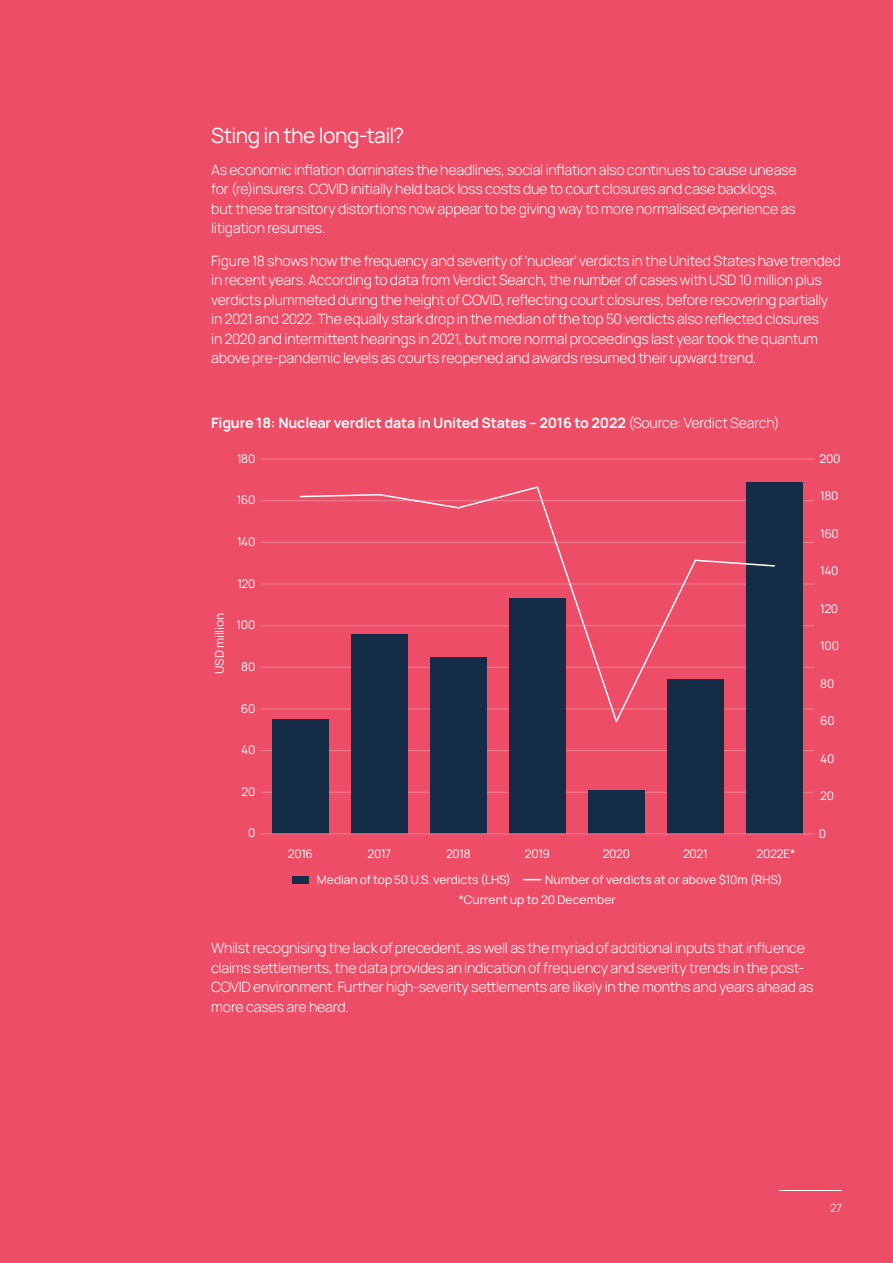
<style>
.page{position:relative;width:893px;height:1263px;background:#ed4d66}
.page>*{position:absolute;margin:0;border:0;box-sizing:border-box;transform-origin:0 0}
.Body{font:21px "Manrope";letter-spacing:-.025em;color:#fff}
.Body-2{font:300 14.25px/19.5px "Manrope";letter-spacing:-.015em;color:#fff}
.Body-3{font:700 14.25px "Manrope";letter-spacing:-.01em;color:#fff}
.t1{font:12px "Manrope";letter-spacing:-.015em;color:#fff}
.t2{font:12px/20.1px "Manrope";letter-spacing:.01em;color:#fff}
.Footer___Folios{font:300 11.25px "Manrope";color:#fff}
.s1{font-weight:300}
</style>
<div class="page">
<hr style="left:779px;top:1190px;width:63px;height:1px;background:#fff">
<hr style="left:261px;top:750px;width:553px;height:1px;background:#f38294">
<hr style="left:261px;top:792px;width:553px;height:1px;background:#f38294">
<hr style="left:261px;top:625px;width:553px;height:1px;background:#f38294">
<hr style="left:261px;top:542px;width:553px;height:1px;background:#f38294">
<hr style="left:261px;top:584px;width:553px;height:1px;background:#f38294">
<hr style="left:261px;top:667px;width:553px;height:1px;background:#f38294">
<hr style="left:261px;top:708px;width:553px;height:1px;background:#f38294">
<hr style="left:261px;top:459px;width:553px;height:1px;background:#f38294">
<hr style="left:261px;top:500px;width:553px;height:1px;background:#f38294">
<div style="left:272px;top:719px;width:57px;height:115px;background:#152c46"></div>
<div style="left:351px;top:634px;width:57px;height:200px;background:#152c46"></div>
<div style="left:430px;top:657px;width:57px;height:177px;background:#152c46"></div>
<div style="left:509px;top:599px;width:57px;height:235px;background:#152c46"></div>
<div style="left:588px;top:790px;width:57px;height:44px;background:#152c46"></div>
<div style="left:667px;top:680px;width:57px;height:154px;background:#152c46"></div>
<div style="left:746px;top:482px;width:57px;height:352px;background:#152c46"></div>
<svg style="left:299px;top:486px;width:476px;height:237px"></svg>
<hr style="left:261px;top:833px;width:553px;height:1px;background:#f38294">
<div style="left:292px;top:876px;width:17px;height:8px;background:#152c46"></div>
<svg style="left:524px;top:879px;width:17px;height:1px"></svg>
<p class="Body" style="left:211px;top:123px;width:195px">Sting in the long-tail?</p>
<p class="Body-2" style="left:211px;top:160px;width:587px">As economic inflation dominates the headlines, social inflation also continues to cause unease for (re)insurers. COVID initially held back loss costs due to court closures and case backlogs, but these transitory distortions now appear to be giving way to more normalised experience as litigation resumes.</p>
<p class="Body-2" style="left:211px;top:251px;width:631px">Figure 18 shows how the frequency and severity of ‘nuclear’ verdicts in the United States have trended in recent years. According to data from Verdict Search, the number of cases with USD 10 million plus verdicts plummeted during the height of COVID, reflecting court closures, before recovering partially in 2021 and 2022. The equally stark drop in the median of the top 50 verdicts also reflected closures<br>in 2020 and intermittent hearings in 2021, but more normal proceedings last year took the quantum above pre-pandemic levels as courts reopened and awards resumed their upward trend.</p>
<p class="Body-3" style="left:211px;top:413px;width:570px">Figure 18: Nuclear verdict data in United States – 2016 to 2022 <span class="s1">(Source: Verdict Search)</span></p>
<p class="t1" style="left:237px;top:451px;width:20px">180</p>
<p class="t1" style="left:237px;top:493px;width:20px">160</p>
<p class="t1" style="left:237px;top:534px;width:20px">140</p>
<p class="t1" style="left:212px;top:674px;width:63px;rotate:-90deg">USD million</p>
<p class="t1" style="left:237px;top:576px;width:20px">120</p>
<p class="t1" style="left:237px;top:618px;width:20px">100</p>
<p class="t1" style="left:241px;top:659px;width:16px">80</p>
<p class="t1" style="left:241px;top:701px;width:16px">60</p>
<p class="t1" style="left:241px;top:743px;width:16px">40</p>
<p class="t1" style="left:241px;top:784px;width:15px">20</p>
<p class="t1" style="left:248px;top:826px;width:9px">0</p>
<p class="t1" style="left:288px;top:846px;width:27px">2016</p>
<p class="t1" style="left:368px;top:846px;width:25px">2017</p>
<p class="t1" style="left:446px;top:846px;width:26px">2018</p>
<p class="t1" style="left:525px;top:846px;width:27px">2019</p>
<p class="t1" style="left:603px;top:846px;width:29px">2020</p>
<p class="t1" style="left:683px;top:846px;width:26px">2021</p>
<p class="t1" style="left:757px;top:846px;width:40px">2022E*</p>
<p class="t1" style="left:819px;top:451px;width:23px">200</p>
<p class="t1" style="left:820px;top:489px;width:20px">180</p>
<p class="t1" style="left:820px;top:526px;width:20px">160</p>
<p class="t1" style="left:820px;top:564px;width:20px">140</p>
<p class="t1" style="left:820px;top:601px;width:20px">120</p>
<p class="t1" style="left:820px;top:639px;width:20px">100</p>
<p class="t1" style="left:820px;top:676px;width:16px">80</p>
<p class="t1" style="left:820px;top:714px;width:16px">60</p>
<p class="t1" style="left:820px;top:751px;width:16px">40</p>
<p class="t1" style="left:820px;top:788px;width:15px">20</p>
<p class="t1" style="left:819px;top:826px;width:9px">0</p>
<p class="t2" style="left:459px;top:869px;width:325px;text-indent:86px">Number of verdicts at or above $10m (RHS) *Current up to 20 December</p>
<p class="Body-2" style="left:211px;top:939px;width:604px">Whilst recognising the lack of precedent, as well as the myriad of additional inputs that influence claims settlements, the data provides an indication of frequency and severity trends in the post-COVID environment. Further high-severity settlements are likely in the months and years ahead as more cases are heard.</p>
<p class="t1" style="left:317px;top:872px;width:196px">Median of top 50 U.S. verdicts (LHS)</p>
<p class="Footer___Folios" style="left:830px;top:1201px;width:13px">27</p>
</div>
